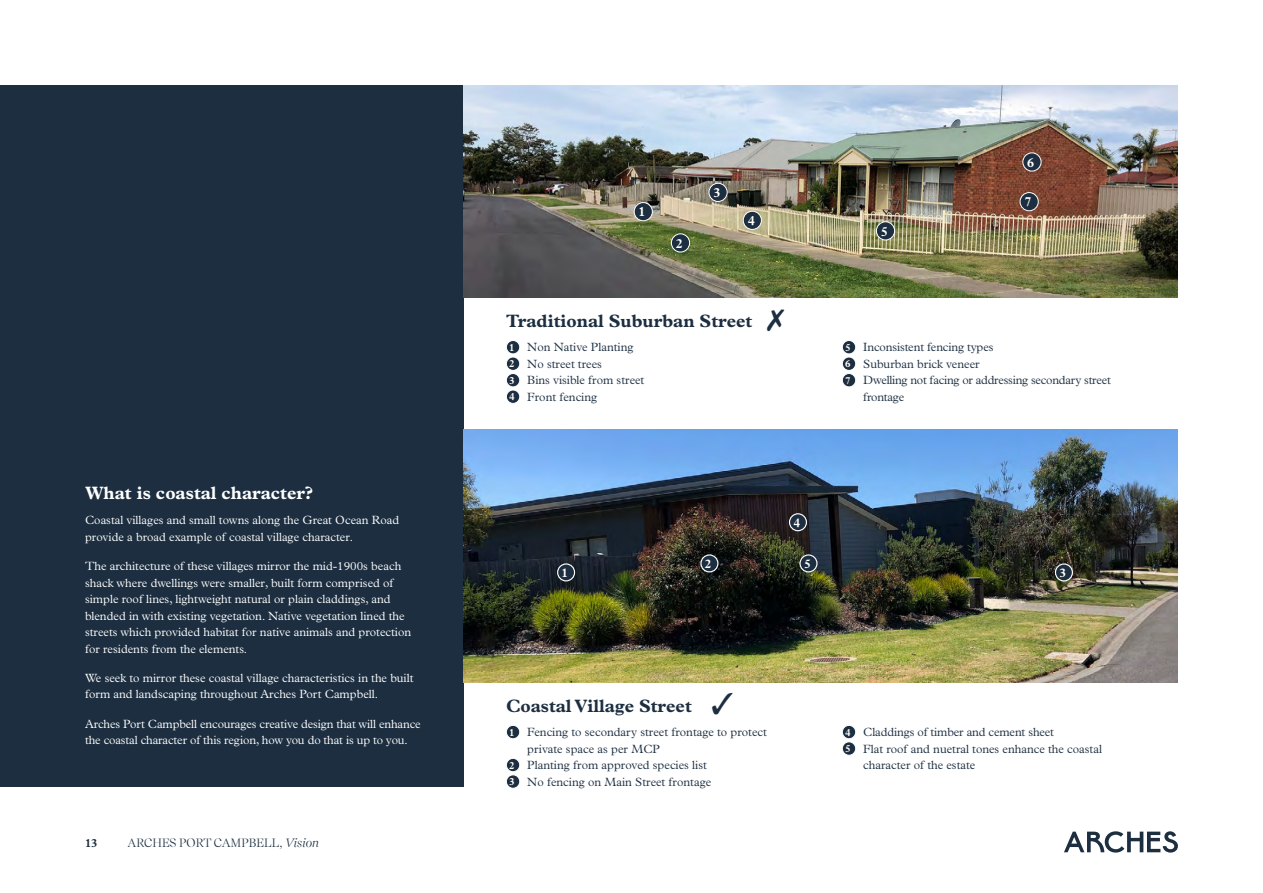
<style>
.page{position:relative;width:1263px;height:893px;background:#fff}
.page>*{position:absolute;margin:0;border:0;box-sizing:border-box;transform-origin:0 0}
.t1{font:700 18px "Plantin MT Pro";color:#1c2e40}
.t2{font:700 18px "Plantin MT Pro";color:#fff}
.t3{font:700 13.5px "Plantin MT Pro";color:#fff}
.t4{font:700 12.75px "Plantin MT Pro";color:#fff}
.t5{font:300 12px/16.5px "Plantin MT Pro";color:#fff}
.t6{font:300 12px/16.5px "Plantin MT Pro";color:#1c2e40}
.t7{font:300 12px "Plantin MT Pro";letter-spacing:-.02em;color:#1c2e40}
.t8{font:12px "Recife Display";color:#1c2e40}
.t9{font:700 12px "Plantin MT Pro";color:#1c2e40}
.s1{font-style:italic}
.s2{font-weight:700;font-size:10.5px;color:#fff}
</style>
<div class="page">
<svg style="left:1064px;top:831px;width:114px;height:22px"></svg>
<div style="left:0;top:85px;width:463px;height:702px;background:#1c2e40"></div>
<div style="left:506px;top:340px;width:14px;height:14px;background:#1c2e40;border-radius:50%"></div>
<div style="left:506px;top:340px;width:14px;height:14px;border:1px solid #fff;border-radius:50%"></div>
<div style="left:506px;top:357px;width:14px;height:13px;background:#1c2e40;border-radius:50%"></div>
<div style="left:506px;top:357px;width:14px;height:14px;border:1px solid #fff;border-radius:50%"></div>
<div style="left:506px;top:373px;width:14px;height:14px;background:#1c2e40;border-radius:50%"></div>
<div style="left:506px;top:373px;width:14px;height:14px;border:1px solid #fff;border-radius:50%"></div>
<div style="left:506px;top:390px;width:14px;height:13px;background:#1c2e40;border-radius:50%"></div>
<div style="left:506px;top:390px;width:14px;height:14px;border:1px solid #fff;border-radius:50%"></div>
<div style="left:842px;top:340px;width:14px;height:14px;background:#1c2e40;border-radius:50%"></div>
<div style="left:842px;top:340px;width:14px;height:14px;border:1px solid #fff;border-radius:50%"></div>
<div style="left:842px;top:357px;width:14px;height:13px;background:#1c2e40;border-radius:50%"></div>
<div style="left:842px;top:357px;width:14px;height:14px;border:1px solid #fff;border-radius:50%"></div>
<div style="left:842px;top:373px;width:14px;height:14px;background:#1c2e40;border-radius:50%"></div>
<div style="left:842px;top:373px;width:14px;height:14px;border:1px solid #fff;border-radius:50%"></div>
<img style="left:463px;top:85px;width:715px;height:213px">
<div style="left:634px;top:203px;width:18px;height:18px;background:#1c2e40;border-radius:50%"></div>
<div style="left:634px;top:202px;width:19px;height:19px;border:1px solid #fff;border-radius:50%"></div>
<div style="left:671px;top:234px;width:19px;height:18px;background:#1c2e40;border-radius:50%"></div>
<div style="left:671px;top:233px;width:19px;height:19px;border:1px solid #fff;border-radius:50%"></div>
<div style="left:743px;top:211px;width:18px;height:18px;background:#1c2e40;border-radius:50%"></div>
<div style="left:743px;top:211px;width:19px;height:19px;border:1px solid #fff;border-radius:50%"></div>
<div style="left:876px;top:222px;width:18px;height:18px;background:#1c2e40;border-radius:50%"></div>
<div style="left:876px;top:221px;width:19px;height:19px;border:1px solid #fff;border-radius:50%"></div>
<div style="left:1020px;top:193px;width:18px;height:18px;background:#1c2e40;border-radius:50%"></div>
<div style="left:1019px;top:192px;width:20px;height:19px;border:1px solid #fff;border-radius:50%"></div>
<div style="left:1023px;top:153px;width:18px;height:18px;background:#1c2e40;border-radius:50%"></div>
<div style="left:1022px;top:152px;width:19px;height:20px;border:1px solid #fff;border-radius:50%"></div>
<div style="left:709px;top:183px;width:18px;height:18px;background:#1c2e40;border-radius:50%"></div>
<div style="left:708px;top:183px;width:20px;height:19px;border:1px solid #fff;border-radius:50%"></div>
<div style="left:506px;top:725px;width:14px;height:14px;background:#1c2e40;border-radius:50%"></div>
<div style="left:506px;top:725px;width:14px;height:14px;border:1px solid #fff;border-radius:50%"></div>
<div style="left:506px;top:758px;width:14px;height:14px;background:#1c2e40;border-radius:50%"></div>
<div style="left:506px;top:758px;width:14px;height:14px;border:1px solid #fff;border-radius:50%"></div>
<div style="left:506px;top:775px;width:14px;height:13px;background:#1c2e40;border-radius:50%"></div>
<div style="left:506px;top:774px;width:14px;height:14px;border:1px solid #fff;border-radius:50%"></div>
<div style="left:842px;top:725px;width:14px;height:14px;background:#1c2e40;border-radius:50%"></div>
<div style="left:842px;top:725px;width:14px;height:14px;border:1px solid #fff;border-radius:50%"></div>
<div style="left:842px;top:742px;width:14px;height:13px;background:#1c2e40;border-radius:50%"></div>
<div style="left:842px;top:741px;width:14px;height:14px;border:1px solid #fff;border-radius:50%"></div>
<img style="left:463px;top:429px;width:715px;height:253px">
<div style="left:558px;top:564px;width:16px;height:17px;background:#1c2e40;border-radius:50%"></div>
<div style="left:557px;top:563px;width:18px;height:18px;border:1px solid #fff;border-radius:50%"></div>
<div style="left:701px;top:555px;width:17px;height:17px;background:#1c2e40;border-radius:50%"></div>
<div style="left:700px;top:554px;width:18px;height:18px;border:1px solid #fff;border-radius:50%"></div>
<div style="left:1055px;top:564px;width:17px;height:17px;background:#1c2e40;border-radius:50%"></div>
<div style="left:1055px;top:563px;width:18px;height:18px;border:1px solid #fff;border-radius:50%"></div>
<div style="left:800px;top:555px;width:17px;height:17px;background:#1c2e40;border-radius:50%"></div>
<div style="left:799px;top:554px;width:18px;height:18px;border:1px solid #fff;border-radius:50%"></div>
<div style="left:789px;top:514px;width:17px;height:17px;background:#1c2e40;border-radius:50%"></div>
<div style="left:789px;top:513px;width:18px;height:18px;border:1px solid #fff;border-radius:50%"></div>
<h1 class="t2" style="left:85px;top:483px;width:230px">What is coastal character?</h1>
<p class="t5" style="left:85px;top:512px;width:316px">Coastal villages and small towns along the Great Ocean Road provide a broad example of coastal village character.</p>
<p class="t5" style="left:85px;top:558px;width:328px">The architecture of these villages mirror the mid-1900s beach shack where dwellings were smaller, built form comprised of simple roof lines, lightweight natural or plain claddings, and blended in with existing vegetation. Native vegetation lined the streets which provided habitat for native animals and protection for residents from the elements.</p>
<p class="t5" style="left:85px;top:670px;width:330px">We seek to mirror these coastal village characteristics in the built form and landscaping throughout Arches Port Campbell.</p>
<p class="t5" style="left:85px;top:715px;width:337px">Arches Port Campbell encourages creative design that will enhance the coastal character of this region, how you do that is up to you.</p>
<p class="t9" style="left:85px;top:835px;width:14px">13</p>
<p class="t8" style="left:128px;top:834px;width:193px">ARCHES PORT CAMPBELL, <span class="s1">Vision</span></p>
<p class="t3" style="left:639px;top:204px;width:9px">1</p>
<p class="t3" style="left:676px;top:235px;width:9px">2</p>
<p class="t3" style="left:713px;top:184px;width:9px">3</p>
<p class="t3" style="left:748px;top:212px;width:9px">4</p>
<h1 class="t1" style="left:506px;top:310px;width:280px">Traditional Suburban Street ✗</h1>
<p class="t3" style="left:881px;top:223px;width:9px">5</p>
<p class="t3" style="left:1027px;top:154px;width:9px">6</p>
<p class="t3" style="left:1024px;top:194px;width:9px">7</p>
<p class="t6" style="left:509px;top:339px;width:137px"><span class="s2">1</span> Non Native Planting<br><span class="s2">2</span> No street trees<br><span class="s2">3</span> Bins visible from street<br><span class="s2">4</span> Front fencing</p>
<p class="t6" style="left:845px;top:339px;width:150px"><span class="s2">5</span> Inconsistent fencing types</p>
<p class="t6" style="left:845px;top:355px;width:136px"><span class="s2">6</span> Suburban brick veneer</p>
<p class="t7" style="left:845px;top:373px;width:267px"><span class="s2">7</span> Dwelling not facing or addressing secondary street</p>
<p class="t7" style="left:863px;top:390px;width:42px">frontage</p>
<p class="t4" style="left:562px;top:565px;width:8px">1</p>
<p class="t4" style="left:705px;top:556px;width:8px">2</p>
<p class="t4" style="left:793px;top:515px;width:8px">4</p>
<p class="t4" style="left:804px;top:556px;width:8px">5</p>
<p class="t4" style="left:1059px;top:565px;width:8px">3</p>
<h1 class="t1" style="left:506px;top:695px;width:229px">Coastal Village Street ✓</h1>
<p class="t6" style="left:509px;top:724px;width:259px"><span class="s2">1</span> Fencing to secondary street frontage to protect</p>
<p class="t6" style="left:527px;top:740px;width:134px">private space as per MCP</p>
<p class="t6" style="left:509px;top:757px;width:199px"><span class="s2">2</span> Planting from approved species list</p>
<p class="t6" style="left:509px;top:773px;width:204px"><span class="s2">3</span> No fencing on Main Street frontage</p>
<p class="t6" style="left:845px;top:724px;width:210px"><span class="s2">4</span> Claddings of timber and cement sheet</p>
<p class="t6" style="left:845px;top:740px;width:258px"><span class="s2">5</span> Flat roof and nuetral tones enhance the coastal</p>
<p class="t6" style="left:863px;top:757px;width:114px">character of the estate</p>
</div>
